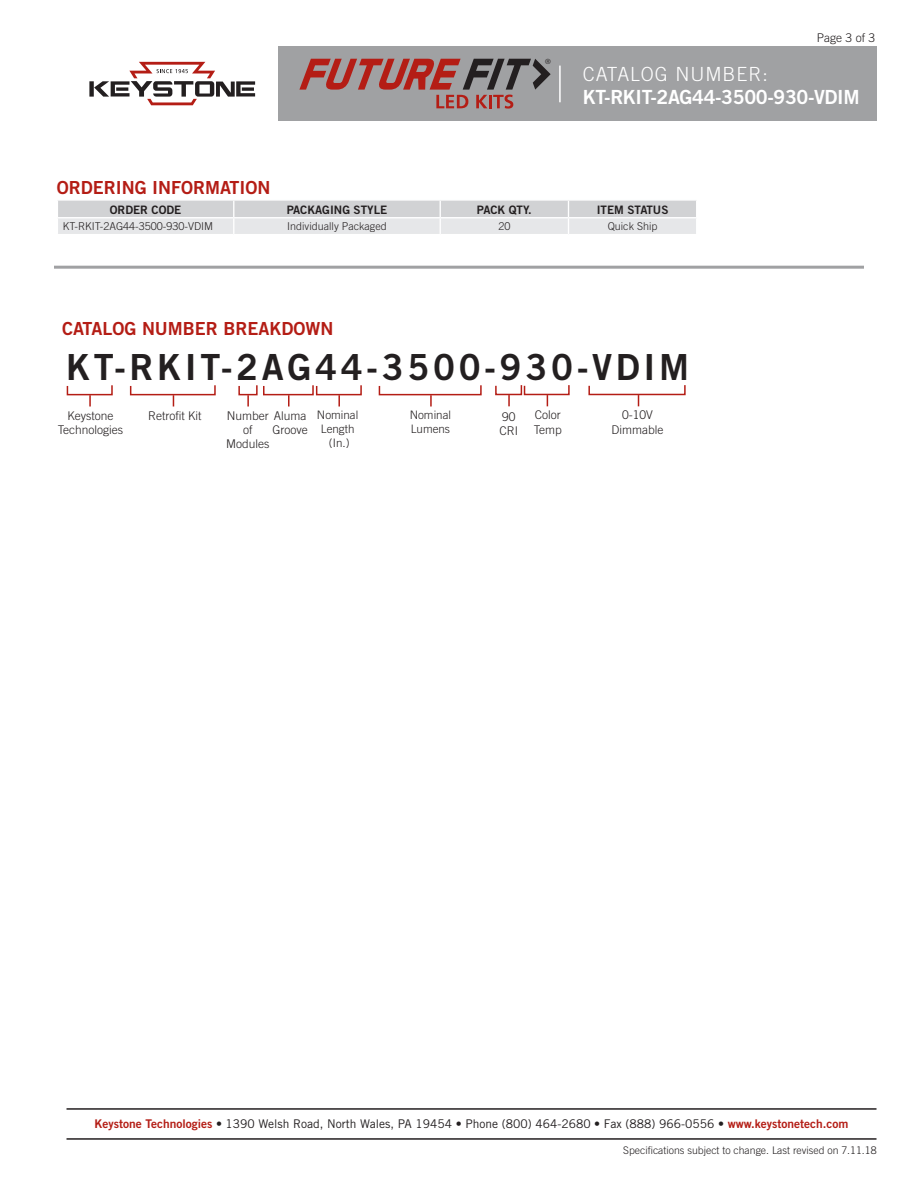
<style>
.page{position:relative;width:918px;height:1188px;background:#fff}
.page>*{position:absolute;margin:0;border:0;box-sizing:border-box;transform-origin:0 0}
.t1{font:36px "Trade Gothic Bold Two";letter-spacing:.1em;color:#231f20}
.t2{font:19.5px "Trade Gothic Bold Two";letter-spacing:-.02em;color:#fff}
.t3{font:300 19.5px "Trade Gothic";letter-spacing:.05em;color:#fff}
.t4{font:18px "Trade Gothic Bold Two";color:#b41d15}
.t5{font:12px "Trade Gothic";color:#231f20}
.t6{font:300 12px/14.4px "Trade Gothic";color:#231f20;text-align:center}
.t7{font:11.7px "Trade Gothic Bold Two";color:#231f20}
.t8{font:300 11.7px "Trade Gothic";color:#231f20}
.t9{font:300 10.8px "Trade Gothic";color:#231f20}
.t10{font:300 10.5px "Trade Gothic";color:#231f20}
.t11{font:300 7.2px "Trade Gothic";color:#231f20}
.s1{font-family:"Trade Gothic Bold Two";color:#b41d15}
.s2{font-family:"Trade Gothic Bold Two"}
</style>
<div class="page">
<svg style="left:58px;top:200px;width:638px;height:34px;background:#dddee0"></svg>
<hr style="left:67px;top:1138px;width:810px;height:2px;background:#231f20">
<hr style="left:67px;top:1108px;width:810px;height:2px;background:#231f20">
<svg style="left:89px;top:62px;width:166px;height:43px"></svg>
<div style="left:278px;top:46px;width:599px;height:75px;background:#a0a1a3"></div>
<hr style="left:559px;top:66px;width:2px;height:36px;background:#fff">
<svg style="left:299px;top:59px;width:252px;height:50px"></svg>
<svg style="left:66px;top:385px;width:47px;height:22px"></svg>
<svg style="left:129px;top:385px;width:87px;height:22px"></svg>
<svg style="left:588px;top:385px;width:98px;height:21px"></svg>
<svg style="left:495px;top:385px;width:75px;height:21px"></svg>
<svg style="left:238px;top:385px;width:124px;height:22px"></svg>
<svg style="left:378px;top:385px;width:104px;height:22px"></svg>
<hr style="left:54px;top:266px;width:810px;height:3px;background:#a0a1a3">
<p class="t11" style="left:545px;top:57px;width:7px">®</p>
<p class="t6" style="left:817px;top:30px;width:60px">Page 3 of 3</p>
<p class="t3" style="left:583px;top:62px;width:186px">CATALOG NUMBER:</p>
<p class="t2" style="left:583px;top:85px;width:278px">KT-RKIT-2AG44-3500-930-VDIM</p>
<p class="t4" style="left:57px;top:176px;width:215px">ORDERING INFORMATION</p>
<p class="t7" style="left:110px;top:202px;width:73px">ORDER CODE</p>
<p class="t7" style="left:287px;top:202px;width:102px">PACKAGING STYLE</p>
<p class="t7" style="left:477px;top:202px;width:56px">PACK QTY.</p>
<p class="t7" style="left:597px;top:202px;width:73px">ITEM STATUS</p>
<p class="t9" style="left:63px;top:220px;width:152px">KT-RKIT-2AG44-3500-930-VDIM</p>
<p class="t9" style="left:287px;top:220px;width:101px">Individually Packaged</p>
<p class="t9" style="left:498px;top:220px;width:14px">20</p>
<p class="t9" style="left:608px;top:220px;width:51px">Quick Ship</p>
<p class="t4" style="left:62px;top:318px;width:273px">CATALOG NUMBER BREAKDOWN</p>
<p class="t1" style="left:66px;top:345px;width:624px">KT-RKIT-2AG44-3500-930-VDIM</p>
<p class="t6" style="left:58px;top:408px;width:67px">Keystone<br>Technologies</p>
<p class="t6" style="left:148px;top:408px;width:55px">Retrofit Kit</p>
<p class="t8" style="left:317px;top:408px;width:43px">Nominal</p>
<p class="t6" style="left:535px;top:408px;width:27px">Color</p>
<p class="t6" style="left:534px;top:422px;width:30px">Temp</p>
<p class="t6" style="left:622px;top:408px;width:32px">0-10V</p>
<p class="t6" style="left:612px;top:422px;width:53px">Dimmable</p>
<p class="t8" style="left:410px;top:408px;width:43px">Nominal</p>
<p class="t8" style="left:411px;top:422px;width:41px">Lumens</p>
<p class="t6" style="left:227px;top:408px;width:81px">Number Aluma</p>
<p class="t6" style="left:272px;top:422px;width:37px">Groove</p>
<p class="t6" style="left:502px;top:409px;width:15px">90</p>
<p class="t6" style="left:499px;top:424px;width:20px">CRI</p>
<p class="t8" style="left:321px;top:422px;width:35px">Length</p>
<p class="t8" style="left:329px;top:436px;width:22px">(In.)</p>
<p class="t6" style="left:243px;top:422px;width:11px">of</p>
<p class="t6" style="left:226px;top:437px;width:45px">Modules</p>
<p class="t5" style="left:94px;top:1117px;width:756px"><span class="s1">Keystone Technologies</span> <span class="s2">•</span> 1390 Welsh Road, North Wales, PA 19454 <span class="s2">•</span> Phone (800) 464-2680 <span class="s2">•</span> Fax (888) 966-0556 • <span class="s1">www.keystonetech.com</span></p>
<p class="t10" style="left:623px;top:1144px;width:255px">Specifications subject to change. Last revised on 7.11.18</p>
</div>
